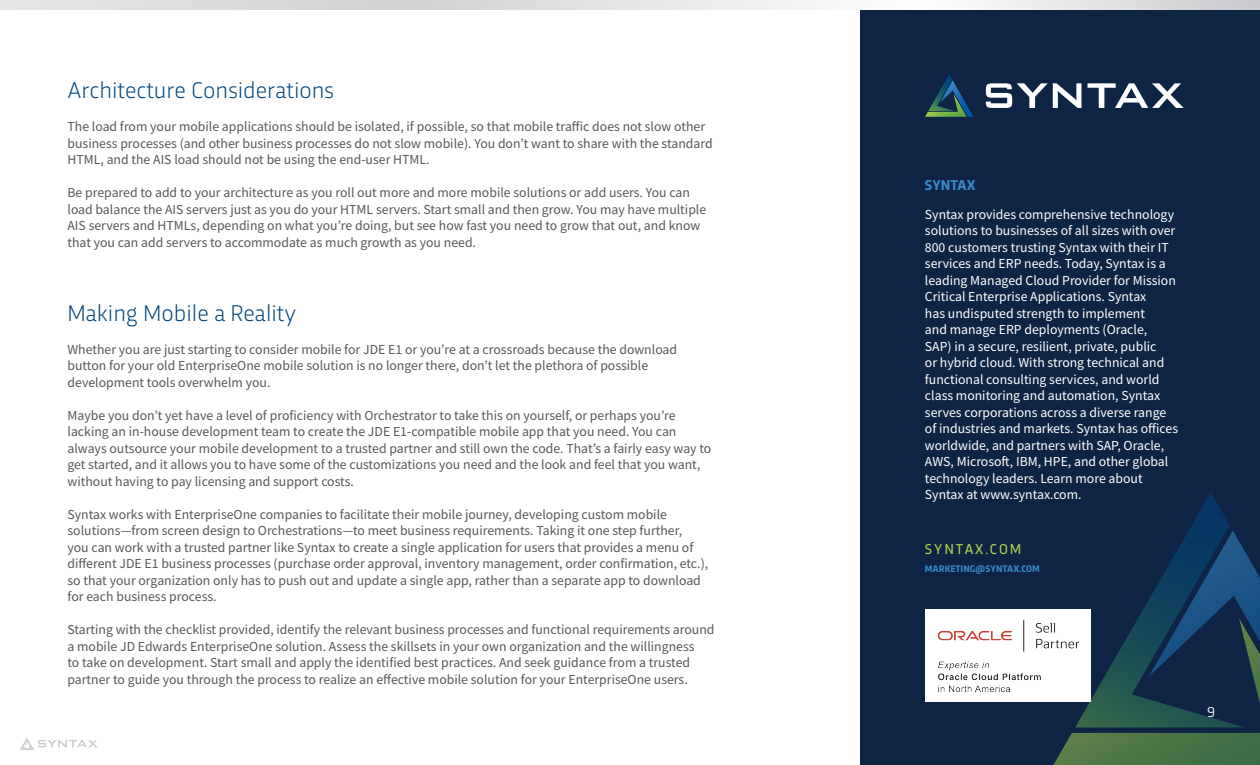
<style>
.page{position:relative;width:1260px;height:765px;background:#fff}
.page>*{position:absolute;margin:0;border:0;box-sizing:border-box;transform-origin:0 0}
.t1{font:300 23.75px "Trasandina";color:#00447b}
.t2{font:15px "Trasandina";letter-spacing:.13em;color:#aed24c}
.t3{font:700 15px "Trasandina";color:#388ac6}
.t4{font:15px "Trasandina";color:#fff}
.t5{font:13.75px/16.5px "Source Sans Pro";color:#57585a}
.t6{font:13.75px/16.5px "Source Sans Pro";color:#fff}
.t7{font:700 10px "Trasandina";color:#388ac6}
</style>
<div class="page">
<div style="left:860px;top:0;width:400px;height:764px;background:#0d2445"></div>
<svg style="left:1053px;top:552px;width:207px;height:213px"></svg>
<svg style="left:1075px;top:493px;width:170px;height:234px"></svg>
<svg style="left:925px;top:75px;width:49px;height:42px"></svg>
<svg style="left:1088px;top:83px;width:96px;height:25px"></svg>
<svg style="left:986px;top:83px;width:95px;height:25px"></svg>
<svg style="left:0;top:0;width:1260px;height:10px;background:#e3e3e4"></svg>
<svg style="left:20px;top:738px;width:78px;height:12px"></svg>
<div style="left:925px;top:609px;width:166px;height:92px;background:#fff"></div>
<img style="left:937px;top:619px;width:142px;height:73px">
<p class="t1" style="left:68px;top:73px;width:268px">Architecture Considerations</p>
<p class="t5" style="left:68px;top:118px;width:647px">The load from your mobile applications should be isolated, if possible, so that mobile traffic does not slow other business processes (and other business processes do not slow mobile). You don’t want to share with the standard<br>HTML, and the AIS load should not be using the end-user HTML.</p>
<p class="t5" style="left:68px;top:184px;width:640px">Be prepared to add to your architecture as you roll out more and more mobile solutions or add users. You can load balance the AIS servers just as you do your HTML servers. Start small and then grow. You may have multiple AIS servers and HTMLs, depending on what you’re doing, but see how fast you need to grow that out, and know that you can add servers to accommodate as much growth as you need.</p>
<p class="t1" style="left:68px;top:296px;width:230px">Making Mobile a Reality</p>
<p class="t5" style="left:68px;top:341px;width:611px">Whether you are just starting to consider mobile for JDE E1 or you’re at a crossroads because the download button for your old EnterpriseOne mobile solution is no longer there, don’t let the plethora of possible development tools overwhelm you.</p>
<p class="t5" style="left:68px;top:407px;width:645px">Maybe you don’t yet have a level of proficiency with Orchestrator to take this on yourself, or perhaps you’re lacking an in-house development team to create the JDE E1-compatible mobile app that you need. You can always outsource your mobile development to a trusted partner and still own the code. That’s a fairly easy way to get started, and it allows you to have some of the customizations you need and the look and feel that you want, without having to pay licensing and support costs.</p>
<p class="t5" style="left:68px;top:506px;width:642px">Syntax works with EnterpriseOne companies to facilitate their mobile journey, developing custom mobile solutions—from screen design to Orchestrations—to meet business requirements. Taking it one step further,<br>you can work with a trusted partner like Syntax to create a single application for users that provides a menu of different JDE E1 business processes (purchase order approval, inventory management, order confirmation, etc.), so that your organization only has to push out and update a single app, rather than a separate app to download for each business process.</p>
<p class="t5" style="left:68px;top:621px;width:649px">Starting with the checklist provided, identify the relevant business processes and functional requirements around a mobile JD Edwards EnterpriseOne solution. Assess the skillsets in your own organization and the willingness<br>to take on development. Start small and apply the identified best practices. And seek guidance from a trusted partner to guide you through the process to realize an effective mobile solution for your EnterpriseOne users.</p>
<p class="t3" style="left:925px;top:173px;width:52px">SYNTAX</p>
<p class="t6" style="left:925px;top:206px;width:255px">Syntax provides comprehensive technology solutions to businesses of all sizes with over 800 customers trusting Syntax with their IT services and ERP needs. Today, Syntax is a leading Managed Cloud Provider for Mission Critical Enterprise Applications. Syntax<br>has undisputed strength to implement<br>and manage ERP deployments (Oracle,<br>SAP) in a secure, resilient, private, public<br>or hybrid cloud. With strong technical and functional consulting services, and world class monitoring and automation, Syntax serves corporations across a diverse range of industries and markets. Syntax has offices worldwide, and partners with SAP, Oracle, AWS, Microsoft, IBM, HPE, and other global technology leaders. Learn more about Syntax at www.syntax.com.</p>
<p class="t2" style="left:925px;top:538px;width:98px">SYNTAX.COM</p>
<p class="t7" style="left:925px;top:562px;width:116px">MARKETING@SYNTAX.COM</p>
<p class="t4" style="left:1207px;top:701px;width:9px">9</p>
</div>
